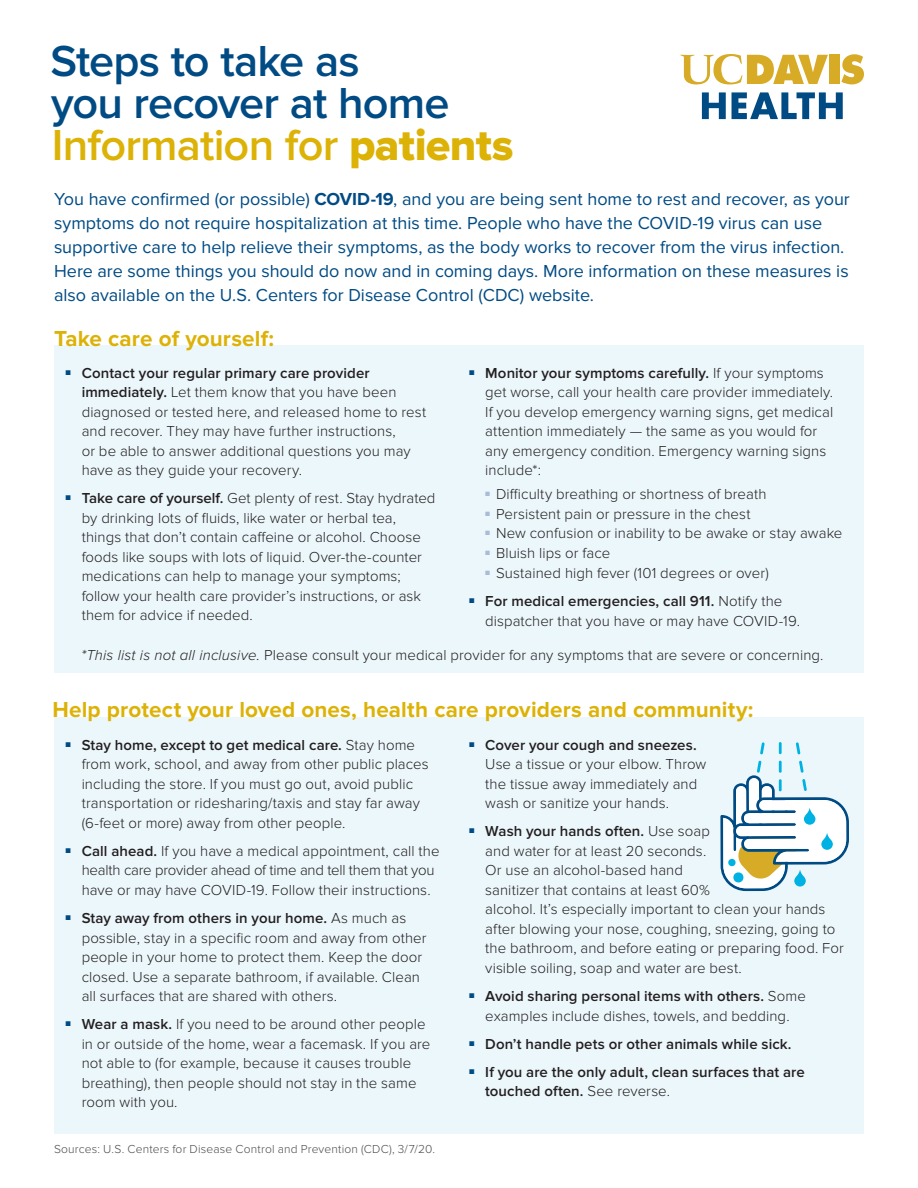
<style>
.page{position:relative;width:918px;height:1188px;background:#fff}
.page>*{position:absolute;margin:0;border:0;box-sizing:border-box;transform-origin:0 0}
.Bold_Headline_-_Blue{font:600 45px/42px "Proxima Nova";letter-spacing:-.02em;color:#004b84}
.Yellow_Subheading{font:600 45px "Proxima Nova";letter-spacing:-.02em;color:#ddb207}
.Subhead_1_-_Bold_Blu{font:700 22.5px "Proxima Nova";letter-spacing:.005em;color:#ddb207}
.Yellow_Subheading-2{font:18px/24px "Proxima Nova";color:#004b84}
.Body_Text_Light_Blac{font:300 15px/19.5px "Proxima Nova";letter-spacing:.005em;color:#231f20}
.t1{font:600 15px/19.5px "Proxima Nova";letter-spacing:.005em;color:#231f20}
.Body_Copy_-_13_75_17{font:300 12px "Proxima Nova";letter-spacing:.015em;color:#4b4c4d}
.s1{font-family:"Proxima Nova Extrabld";font-weight:400}
.s2{font-weight:700}
.s3{font-weight:600}
.s4{font-style:italic}
.s5{font-weight:300}
</style>
<div class="page">
<div style="left:54px;top:346px;width:810px;height:327px;background:#ecf7fc"></div>
<div style="left:54px;top:717px;width:810px;height:417px;background:#ecf7fc"></div>
<svg style="left:702px;top:92px;width:24px;height:27px"></svg>
<svg style="left:732px;top:92px;width:111px;height:27px"></svg>
<svg style="left:841px;top:54px;width:23px;height:30px"></svg>
<div style="left:829px;top:55px;width:10px;height:29px;background:#d8ab27"></div>
<svg style="left:680px;top:54px;width:148px;height:31px"></svg>
<svg style="left:720px;top:742px;width:129px;height:149px"></svg>
<p class="Bold_Headline_-_Blue" style="left:51px;top:41px;width:401px">Steps to take as<br>you recover at home</p>
<p class="Yellow_Subheading" style="left:52px;top:119px;width:463px">Information for <span class="s1">patients</span></p>
<p class="Yellow_Subheading-2" style="left:54px;top:187px;width:797px">You have confirmed (or possible) <span class="s2">COVID-19</span>, and you are being sent home to rest and recover, as your symptoms do not require hospitalization at this time. People who have the COVID-19 virus can use supportive care to help relieve their symptoms, as the body works to recover from the virus infection.<br>Here are some things you should do now and in coming days. More information on these measures is also available on the U.S. Centers for Disease Control (CDC) website.</p>
<p class="Subhead_1_-_Bold_Blu" style="left:54px;top:325px;width:222px">Take care of yourself:</p>
<p class="Body_Text_Light_Blac" style="left:82px;top:364px;width:346px;text-indent:-16px"><sup>■</sup> <span class="s3">Contact your regular primary care provider immediately.</span> Let them know that you have been diagnosed or tested here, and released home to rest and recover. They may have further instructions,<br>or be able to answer additional questions you may have as they guide your recovery.</p>
<p class="Body_Text_Light_Blac" style="left:82px;top:489px;width:355px;text-indent:-16px"><sup>■</sup> <span class="s3">Take care of yourself.</span> Get plenty of rest. Stay hydrated by drinking lots of fluids, like water or herbal tea, things that don’t contain caffeine or alcohol. Choose foods like soups with lots of liquid. Over-the-counter medications can help to manage your symptoms; follow your health care provider’s instructions, or ask them for advice if needed.</p>
<p class="Body_Text_Light_Blac" style="left:485px;top:364px;width:350px;text-indent:-16px"><sup>■</sup> <span class="s3">Monitor your symptoms carefully.</span> If your symptoms get worse, call your health care provider immediately.<br>If you develop emergency warning signs, get medical attention immediately — the same as you would for any emergency condition. Emergency warning signs include*:</p>
<p class="Body_Text_Light_Blac" style="left:485px;top:485px;width:283px"><sup>■</sup> Difficulty breathing or shortness of breath</p>
<p class="Body_Text_Light_Blac" style="left:485px;top:505px;width:267px"><sup>■</sup> Persistent pain or pressure in the chest</p>
<p class="Body_Text_Light_Blac" style="left:485px;top:524px;width:359px"><sup>■</sup> New confusion or inability to be awake or stay awake</p>
<p class="Body_Text_Light_Blac" style="left:485px;top:544px;width:127px"><sup>■</sup> Bluish lips or face</p>
<p class="Body_Text_Light_Blac" style="left:485px;top:564px;width:285px"><sup>■</sup> Sustained high fever (101 degrees or over)</p>
<p class="Body_Text_Light_Blac" style="left:485px;top:592px;width:316px;text-indent:-16px"><sup>■</sup> <span class="s3">For medical emergencies, call 911.</span> Notify the dispatcher that you have or may have COVID-19.</p>
<p class="Body_Text_Light_Blac" style="left:81px;top:646px;width:744px"><span class="s4">*This list is not all inclusive.</span> Please consult your medical provider for any symptoms that are severe or concerning.</p>
<p class="Subhead_1_-_Bold_Blu" style="left:52px;top:697px;width:703px">Help protect your loved ones, health care providers and community:</p>
<p class="Body_Text_Light_Blac" style="left:82px;top:736px;width:348px;text-indent:-16px"><sup>■</sup> <span class="s3">Stay home, except to get medical care.</span> Stay home from work, school, and away from other public places including the store. If you must go out, avoid public transportation or ridesharing/taxis and stay far away (6-feet or more) away from other people.</p>
<p class="Body_Text_Light_Blac" style="left:82px;top:842px;width:359px;text-indent:-16px"><sup>■</sup> <span class="s3">Call ahead.</span> If you have a medical appointment, call the health care provider ahead of time and tell them that you have or may have COVID-19. Follow their instructions.</p>
<p class="Body_Text_Light_Blac" style="left:82px;top:909px;width:346px;text-indent:-16px"><sup>■</sup> <span class="s3">Stay away from others in your home.</span> As much as possible, stay in a specific room and away from other people in your home to protect them. Keep the door closed. Use a separate bathroom, if available. Clean all surfaces that are shared with others.</p>
<p class="Body_Text_Light_Blac" style="left:82px;top:1015px;width:350px;text-indent:-16px"><sup>■</sup> <span class="s3">Wear a mask.</span> If you need to be around other people in or outside of the home, wear a facemask. If you are not able to (for example, because it causes trouble breathing), then people should not stay in the same room with you.</p>
<p class="Body_Copy_-_13_75_17" style="left:54px;top:1143px;width:383px">Sources: U.S. Centers for Disease Control and Prevention (CDC), 3/7/20.</p>
<p class="Body_Text_Light_Blac" style="left:485px;top:736px;width:223px;text-indent:-16px"><sup>■</sup> <span class="s3">Cover your cough and sneezes.<br></span>Use a tissue or your elbow. Throw the tissue away immediately and wash or sanitize your hands.</p>
<p class="Body_Text_Light_Blac" style="left:485px;top:822px;width:360px;text-indent:-16px"><sup>■</sup> <span class="s3">Wash your hands often.</span> Use soap<br>and water for at least 20 seconds.<br>Or use an alcohol-based hand<br>sanitizer that contains at least 60%<br>alcohol. It’s especially important to clean your hands after blowing your nose, coughing, sneezing, going to the bathroom, and before eating or preparing food. For visible soiling, soap and water are best.</p>
<p class="Body_Text_Light_Blac" style="left:469px;top:987px;width:338px;text-align:center"><sup>■</sup> <span class="s3">Avoid sharing personal items with others.</span> Some examples include dishes, towels, and bedding.</p>
<p class="t1" style="left:469px;top:1034px;width:324px"><sup>■</sup> Don’t handle pets or other animals while sick.</p>
<p class="t1" style="left:485px;top:1062px;width:321px;text-indent:-16px"><sup>■</sup> If you are the only adult, clean surfaces that are touched often. <span class="s5">See reverse.</span></p>
</div>
